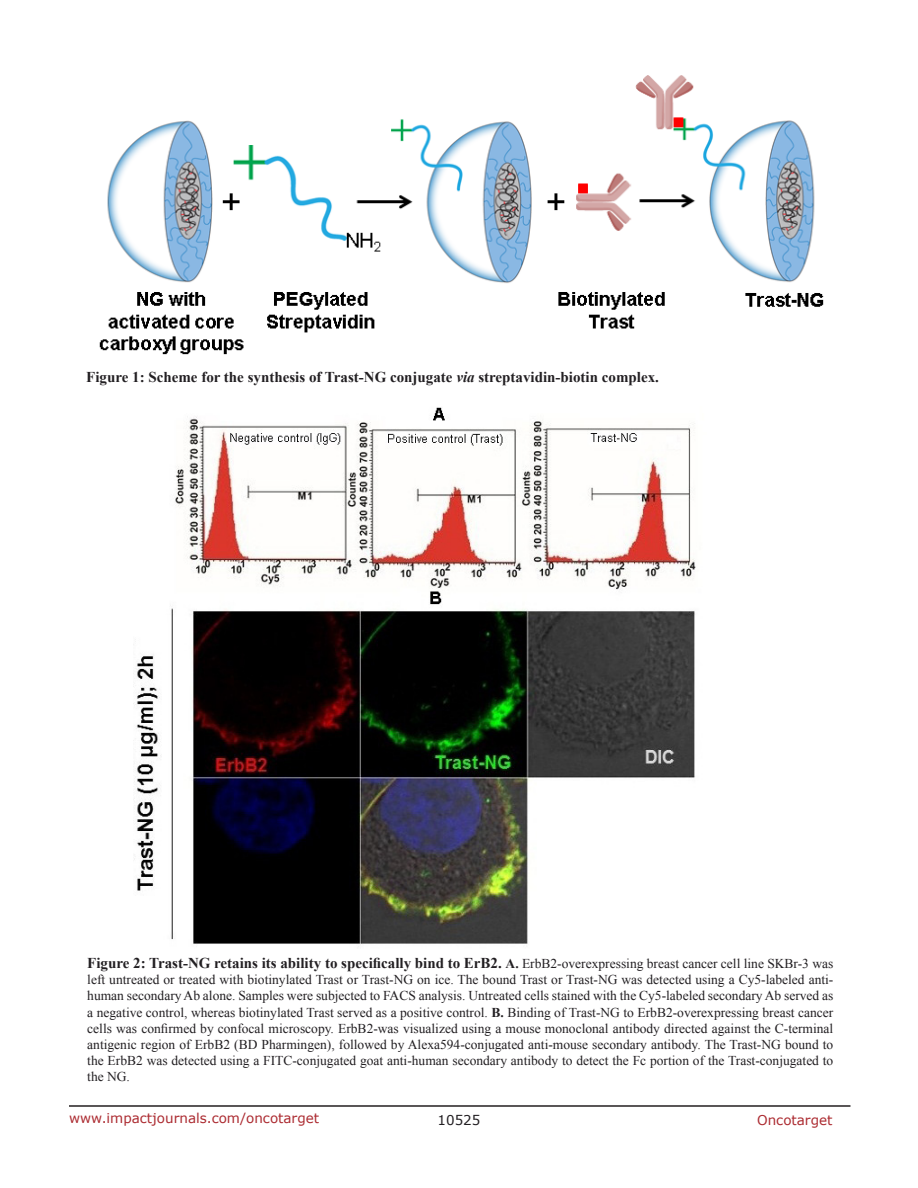
<style>
.page{position:relative;width:918px;height:1188px;background:#fff}
.page>*{position:absolute;margin:0;border:0;box-sizing:border-box;transform-origin:0 0}
.FigureText{font:700 15px "Times New Roman";color:#221f22}
.FigureText-2{font:13.5px/16.2px "Times New Roman";color:#221f22;text-align:justify}
.t1{font:13.5px "Verdana";color:#ac2b31}
.t2{font:13.5px "Verdana";color:#221f22}
.s1{font-style:italic}
.s2{font-size:13.5px}
.s3{font-weight:400;font-size:13.5px}
.s4{font-weight:700}
</style>
<div class="page">
<hr style="left:69px;top:1105px;width:781px;height:2px;background:#231f20">
<img style="left:99px;top:76px;width:725px;height:279px">
<img style="left:134px;top:407px;width:562px;height:537px">
<p class="FigureText" style="left:86px;top:366px;width:574px">Figure 1: Scheme for the synthesis of Trast-NG conjugate <span class="s1">via</span> streptavidin-biotin complex.</p>
<p class="FigureText" style="left:87px;top:953px;width:748px">Figure 2: Trast-NG retains its ability to specifically bind to ErB2. <span class="s2">A.</span> <span class="s3">ErbB2-overexpressing breast cancer cell line SKBr-3 was</span></p>
<p class="FigureText-2" style="left:87px;top:971px;width:748px">left untreated or treated with biotinylated Trast or Trast-NG on ice. The bound Trast or Trast-NG was detected using a Cy5-labeled anti&shy;human secondary Ab alone. Samples were subjected to FACS analysis. Untreated cells stained with the Cy5-labeled secondary Ab served as a negative control, whereas biotinylated Trast served as a positive control. <span class="s4">B.</span> Binding of Trast-NG to ErbB2-overexpressing breast cancer cells was confirmed by confocal microscopy. ErbB2-was visualized using a mouse monoclonal antibody directed against the C-terminal antigenic region of ErbB2 (BD Pharmingen), followed by Alexa594-conjugated anti-mouse secondary antibody. The Trast-NG bound to the ErbB2 was detected using a FITC-conjugated goat anti-human secondary antibody to detect the Fc portion of the Trast-conjugated to the NG.</p>
<p class="t1" style="left:69px;top:1109px;width:252px">www.impactjournals.com/oncotarget</p>
<p class="t2" style="left:438px;top:1111px;width:44px">10525</p>
<p class="t1" style="left:757px;top:1111px;width:77px">Oncotarget</p>
</div>
